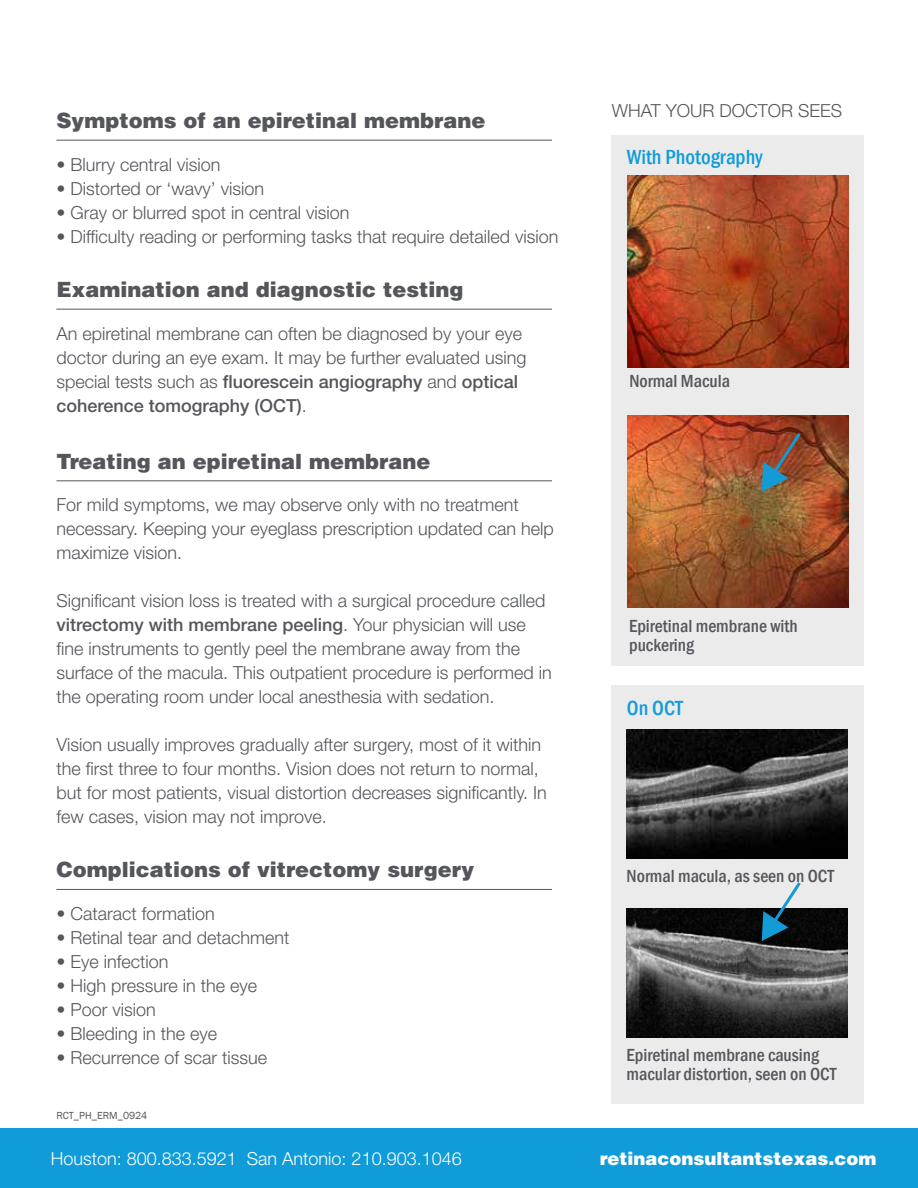
<style>
.page{position:relative;width:918px;height:1188px;background:#fff}
.page>*{position:absolute;margin:0;border:0;box-sizing:border-box;transform-origin:0 0}
.t1{font:900 21px "Helvetica";color:#54565b}
.t2{font:500 condensed 21px "Franklin Gothic";color:#0f9cd8}
.t3{font:300 18px/24px "Helvetica Neue";color:#54565b}
.t4{font:500 condensed 18px/19.5px "Franklin Gothic";color:#54565b}
.t5{font:300 18px "Helvetica Neue";color:#fff}
.t6{font:900 18px "Helvetica";color:#fff}
.t7{font:10.5px "Franklin Gothic";color:#54565b}
.s1{font-weight:500}
</style>
<div class="page">
<div style="left:0;top:1128px;width:918px;height:60px;background:#0f9cd8"></div>
<hr style="left:56px;top:140px;width:496px;height:1px;background:#54565b">
<hr style="left:56px;top:309px;width:496px;height:1px;background:#54565b">
<hr style="left:56px;top:481px;width:496px;height:1px;background:#54565b">
<hr style="left:56px;top:889px;width:496px;height:1px;background:#54565b">
<div style="left:612px;top:136px;width:252px;height:530px;background:#ebebec"></div>
<div style="left:612px;top:685px;width:252px;height:419px;background:#ebebec"></div>
<img style="left:628px;top:175px;width:221px;height:193px">
<img style="left:628px;top:415px;width:221px;height:193px">
<img style="left:627px;top:730px;width:220px;height:129px">
<img style="left:626px;top:909px;width:221px;height:129px">
<svg style="left:762px;top:430px;width:42px;height:62px"></svg>
<svg style="left:762px;top:882px;width:42px;height:59px"></svg>
<p class="t1" style="left:56px;top:107px;width:430px">Symptoms of an epiretinal membrane</p>
<p class="t3" style="left:56px;top:152px;width:166px">• Blurry central vision</p>
<p class="t3" style="left:56px;top:176px;width:209px">• Distorted or ‘wavy’ vision</p>
<p class="t3" style="left:56px;top:200px;width:295px">• Gray or blurred spot in central vision</p>
<p class="t3" style="left:56px;top:224px;width:504px">• Difficulty reading or performing tasks that require detailed vision</p>
<p class="t1" style="left:56px;top:276px;width:409px">Examination and diagnostic testing</p>
<p class="t3" style="left:56px;top:321px;width:472px">An epiretinal membrane can often be diagnosed by your eye doctor during an eye exam. It may be further evaluated using special tests such as <span class="s1">fluorescein angiography</span> and <span class="s1">optical coherence tomography (OCT)</span>.</p>
<p class="t1" style="left:56px;top:447px;width:376px">Treating an epiretinal membrane</p>
<p class="t3" style="left:56px;top:493px;width:499px">For mild symptoms, we may observe only with no treatment necessary. Keeping your eyeglass prescription updated can help maximize vision.</p>
<p class="t3" style="left:56px;top:589px;width:497px">Significant vision loss is treated with a surgical procedure called <span class="s1">vitrectomy with membrane peeling</span>. Your physician will use fine instruments to gently peel the membrane away from the surface of the macula. This outpatient procedure is performed in the operating room under local anesthesia with sedation.</p>
<p class="t3" style="left:56px;top:733px;width:492px">Vision usually improves gradually after surgery, most of it within the first three to four months. Vision does not return to normal, but for most patients, visual distortion decreases significantly. In few cases, vision may not improve.</p>
<p class="t1" style="left:56px;top:856px;width:420px">Complications of vitrectomy surgery</p>
<p class="t3" style="left:56px;top:901px;width:160px">• Cataract formation</p>
<p class="t3" style="left:56px;top:925px;width:235px">• Retinal tear and detachment</p>
<p class="t3" style="left:56px;top:949px;width:114px">• Eye infection</p>
<p class="t3" style="left:56px;top:973px;width:202px">• High pressure in the eye</p>
<p class="t3" style="left:56px;top:997px;width:101px">• Poor vision</p>
<p class="t3" style="left:56px;top:1021px;width:162px">• Bleeding in the eye</p>
<p class="t3" style="left:56px;top:1045px;width:212px">• Recurrence of scar tissue</p>
<p class="t7" style="left:56px;top:1109px;width:92px">RCT_PH_ERM_0924</p>
<p class="t3" style="left:612px;top:98px;width:232px">WHAT YOUR DOCTOR SEES</p>
<p class="t2" style="left:627px;top:143px;width:137px">With Photography</p>
<p class="t4" style="left:629px;top:371px;width:102px">Normal Macula</p>
<p class="t4" style="left:629px;top:616px;width:170px">Epiretinal membrane with puckering</p>
<p class="t2" style="left:627px;top:694px;width:58px">On OCT</p>
<p class="t4" style="left:627px;top:866px;width:209px">Normal macula, as seen on OCT</p>
<p class="t4" style="left:627px;top:1045px;width:211px">Epiretinal membrane causing macular distortion, seen on OCT</p>
<p class="t5" style="left:51px;top:1147px;width:412px">Houston: 800.833.5921 San Antonio: 210.903.1046</p>
<p class="t6" style="left:600px;top:1147px;width:278px">retinaconsultantstexas.com</p>
</div>
